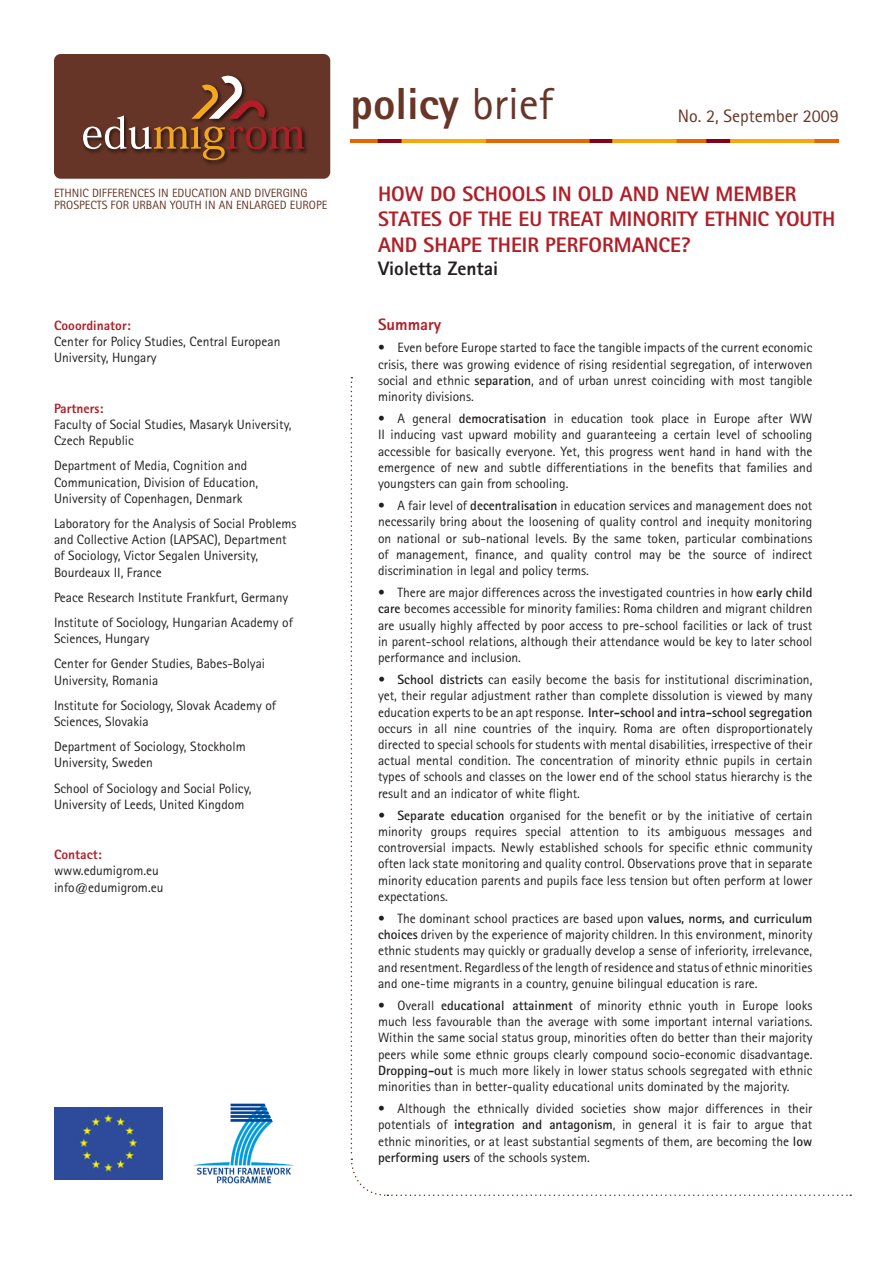
<style>
.page{position:relative;width:893px;height:1263px;background:#fff}
.page>*{position:absolute;margin:0;border:0;box-sizing:border-box;transform-origin:0 0}
.t1{font:700 45px "H Rotis Sans Serif Extra Extra";color:#673627}
.t2{font:700 21px/25.2px "H Rotis Sans Serif Extra Extra";color:#b01f28}
.t3{font:700 19.5px "H Rotis Sans Serif Extra Extra";color:#231f20}
.t4{font:18px "H Rotis Sans Serif Normal";color:#673627}
.Heading{font:700 16.5px "H Rotis Sans Serif Extra Extra";color:#b01f28}
.List_bulleted{font:13.5px/16.2px "H Rotis Sans Serif Normal";color:#231f20}
.t5{font:700 13.5px "H Rotis Sans Serif Extra Extra";color:#b01f28}
.t6{font:12px "H Rotis Sans Serif Normal";color:#673627}
.s1{font-family:"H Rotis Sans Serif Normal";font-weight:400}
.s2{font-family:"H Rotis Sans Serif Bold"}
</style>
<div class="page">
<div style="left:54px;top:54px;width:276px;height:125px;background:#663527;border-radius:7px"></div>
<img style="left:82px;top:130px;width:225px;height:35px">
<svg style="left:83px;top:75px;width:221px;height:85px"></svg>
<img style="left:351px;top:140px;width:488px;height:3px">
<img style="left:193px;top:1103px;width:101px;height:81px">
<img style="left:54px;top:1107px;width:108px;height:73px">
<p class="t6" style="left:54px;top:186px;width:45px">Ethnic differe</p>
<p class="t6" style="left:130px;top:186px;width:15px">nces</p>
<p class="t6" style="left:158px;top:186px;width:22px">in educa</p>
<p class="t6" style="left:204px;top:186px;width:57px">tion and divergi</p>
<p class="t6" style="left:293px;top:186px;width:15px">ng</p>
<p class="t6" style="left:54px;top:198px;width:27px">prospec</p>
<p class="t6" style="left:97px;top:198px;width:43px">ts for urba</p>
<p class="t6" style="left:159px;top:198px;width:97px">n youth in an enlarged</p>
<p class="t6" style="left:290px;top:198px;width:33px">Europe</p>
<p class="t5" style="left:54px;top:317px;width:78px">COOORDINATOR:</p>
<p class="List_bulleted" style="left:54px;top:333px;width:228px">Center for Policy Studies, Central European<br>University, Hungary</p>
<p class="t5" style="left:54px;top:400px;width:51px">PARTNERS:</p>
<p class="List_bulleted" style="left:54px;top:416px;width:239px">Faculty of Social Studies, Masaryk University,<br>Czech Republic</p>
<p class="List_bulleted" style="left:54px;top:458px;width:206px">Department of Media, Cognition and<br>Communication, Division of Education,<br>University of Copenhagen, Denmark</p>
<p class="List_bulleted" style="left:54px;top:515px;width:244px">Laboratory for the Analysis of Social Problems and Collective Action (LAPSAC), Department of Sociology, Victor Segalen University, Bourdeaux II, France</p>
<p class="List_bulleted" style="left:54px;top:589px;width:236px">Peace Research Institute Frankfurt, Germany</p>
<p class="List_bulleted" style="left:54px;top:614px;width:240px">Institute of Sociology, Hungarian Academy of<br>Sciences, Hungary</p>
<p class="List_bulleted" style="left:54px;top:656px;width:213px">Center for Gender Studies, Babes-Bolyai<br>University, Romania</p>
<p class="List_bulleted" style="left:54px;top:697px;width:224px">Institute for Sociology, Slovak Academy of<br>Sciences, Slovakia</p>
<p class="List_bulleted" style="left:54px;top:738px;width:193px">Department of Sociology, Stockholm<br>University, Sweden</p>
<p class="List_bulleted" style="left:54px;top:780px;width:199px">School of Sociology and Social Policy,<br>University of Leeds, United Kingdom</p>
<p class="t5" style="left:54px;top:846px;width:49px">CONTACT:</p>
<p class="List_bulleted" style="left:54px;top:863px;width:106px">www.edumigrom.eu</p>
<p class="List_bulleted" style="left:54px;top:879px;width:111px">info@edumigrom.eu</p>
<p class="t1" style="left:351px;top:76px;width:204px">POLICY <span class="s1">brief</span></p>
<p class="t4" style="left:678px;top:105px;width:163px">N o. 2, September 2009</p>
<p class="t2" style="left:378px;top:181px;width:456px">HOW DO SCHOOLS IN OLD AND NEW MEMBER<br>STATES OF THE EU TREAT MINORITY ETHNIC YOUTH<br>AND SHAPE THEIR PERFORMANCE?</p>
<p class="t3" style="left:378px;top:256px;width:122px">VIOLETTA ZENTAI</p>
<p class="Heading" style="left:378px;top:314px;width:65px">SUMMARY</p>
<p class="List_bulleted" style="left:378px;top:340px;width:436px;text-align:justify">• Even before Europe started to face the tangible impacts of the current economic crisis, there was growing evidence of rising residential segregation, of interwoven social and ethnic <span class="s2">separation</span>, and of urban unrest coinciding with most tangible minority divisions.</p>
<p class="List_bulleted" style="left:378px;top:410px;width:436px;text-align:justify">• A general <span class="s2">democratisation</span> in education took place in Europe after WW II inducing vast upward mobility and guaranteeing a certain level of schooling accessible for basically everyone. Yet, this progress went hand in hand with the emergence of new and subtle differentiations in the benefits that families and youngsters can gain from schooling.</p>
<p class="List_bulleted" style="left:378px;top:497px;width:436px;text-align:justify">• A fair level of <span class="s2">decentralisation</span> in education services and management does not necessarily bring about the loosening of quality control and inequity monitoring on national or sub-national levels. By the same token, particular combinations of management, finance, and quality control may be the source of indirect discrimination in legal and policy terms.</p>
<p class="List_bulleted" style="left:378px;top:584px;width:436px;text-align:justify">• There are major differences across the investigated countries in how <span class="s2">early child care</span> becomes accessible for minority families: Roma children and migrant children are usually highly affected by poor access to pre-school facilities or lack of trust in parent-school relations, although their attendance would be key to later school performance and inclusion.</p>
<p class="List_bulleted" style="left:378px;top:671px;width:436px;text-align:justify"><span class="s2">• School districts</span> can easily become the basis for institutional discrimination, yet, their regular adjustment rather than complete dissolution is viewed by many education experts to be an apt response. <span class="s2">Inter-school and intra-school segregation </span>occurs in all nine countries of the inquiry. Roma are often disproportionately directed to special schools for students with mental disabilities, irrespective of their actual mental condition. The concentration of minority ethnic pupils in certain types of schools and classes on the lower end of the school status hierarchy is the result and an indicator of white flight.</p>
<p class="List_bulleted" style="left:378px;top:807px;width:436px;text-align:justify"><span class="s2">• Separate education</span> organised for the benefit or by the initiative of certain minority groups requires special attention to its ambiguous messages and controversial impacts. Newly established schools for specific ethnic community often lack state monitoring and quality control. Observations prove that in separate minority education parents and pupils face less tension but often perform at lower expectations.</p>
<p class="List_bulleted" style="left:378px;top:910px;width:436px;text-align:justify">• The dominant school practices are based upon <span class="s2">values, norms, and curriculum choices</span> driven by the experience of majority children. In this environment, minority ethnic students may quickly or gradually develop a sense of inferiority, irrelevance, and resentment. Regardless of the length of residence and status of ethnic minorities and one-time migrants in a country, genuine bilingual education is rare.</p>
<p class="List_bulleted" style="left:378px;top:997px;width:436px;text-align:justify">• Overall <span class="s2">educational attainment</span> of minority ethnic youth in Europe looks much less favourable than the average with some important internal variations.<br>Within the same social status group, minorities often do better than their majority peers while some ethnic groups clearly compound socio-economic disadvantage.<br><span class="s2">Dropping-out</span> is much more likely in lower status schools segregated with ethnic minorities than in better-quality educational units dominated by the majority.</p>
<p class="List_bulleted" style="left:378px;top:1100px;width:436px;text-align:justify">• Although the ethnically divided societies show major differences in their potentials of <span class="s2">integration and antagonism</span>, in general it is fair to argue that ethnic minorities, or at least substantial segments of them, are becoming the <span class="s2">low performing users</span> of the schools system.</p>
</div>
